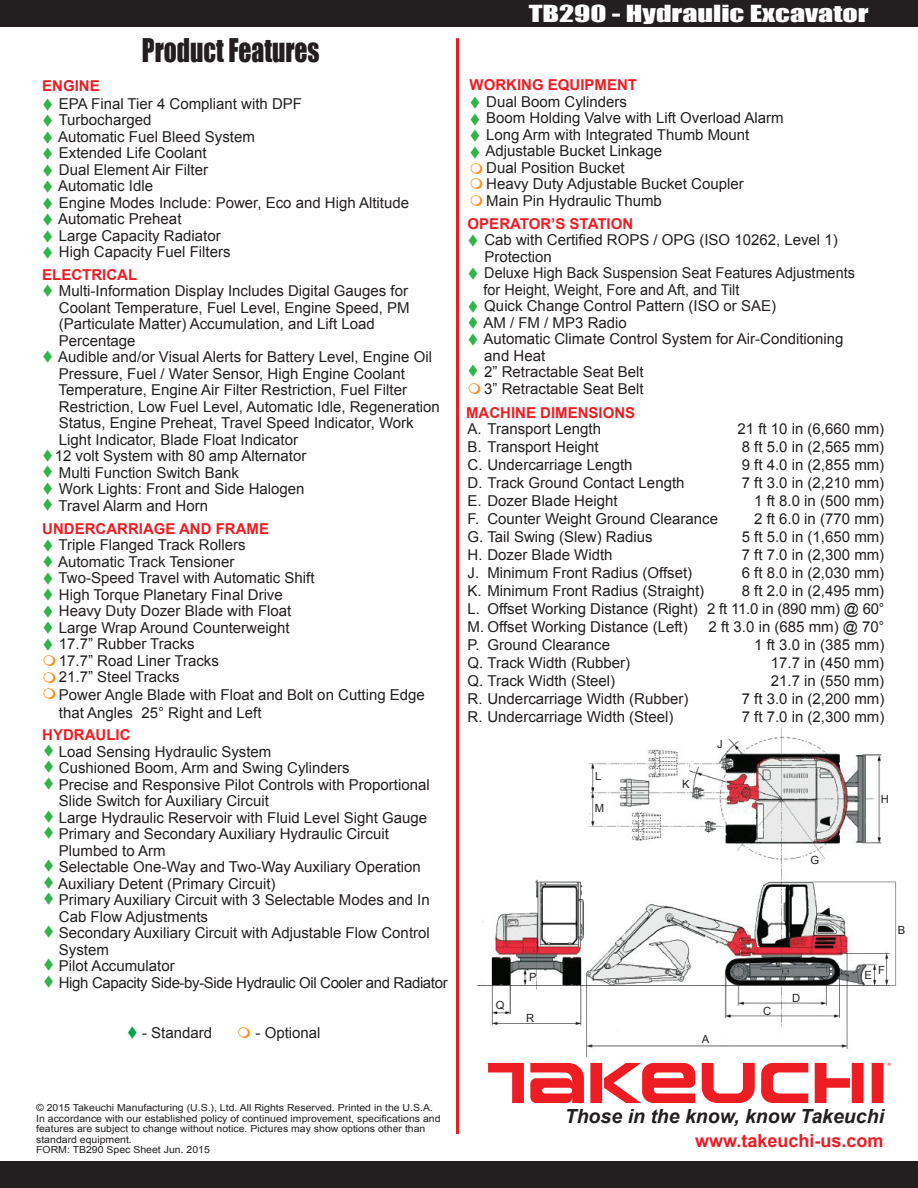
<style>
.page{position:relative;width:918px;height:1188px;background:#fff}
.page>*{position:absolute;margin:0;border:0;box-sizing:border-box;transform-origin:0 0}
.t1{font:30px "Impact";color:#231f20;scale:.85 1}
.t2{font:21.6px "Impact";color:#fff;scale:1.39 1}
.t3{font:italic 700 19.5px "Arial";color:#231f20}
.t4{font:700 18px "Arial";color:#ee1d23}
.t5{font:15px/16.5px "Arial";color:#231f20}
.t6{font:700 15px "Arial";color:#ee1d23}
.t7{font:15px/16.5px "Wingdings";color:#31b44a;text-align:justify}
.t8{font:11.25px "Arial";color:#231f20}
.t9{font:9.75px/10.5px "Arial";color:#231f20;scale:1.08 1}
.t10{font:8.1px "Hira Kaku Pro W3 83 pv RKSJ H";color:#ee1d23}
.s1{color:#31b44a}
.s2{color:#00a54f}
</style>
<div class="page">
<img style="left:476px;top:727px;width:421px;height:331px">
<img style="left:813px;top:882px;width:83px;height:104px">
<div style="left:605px;top:1003px;width:23px;height:9px;background:#fff"></div>
<div style="left:0;top:0;width:918px;height:27px;background:#231f20"></div>
<div style="left:0;top:1161px;width:918px;height:27px;background:#231f20"></div>
<hr style="left:456px;top:38px;width:3px;height:1096px;background:#ee1d23">
<div style="left:872px;top:1063px;width:11px;height:40px;background:#ee1d23"></div>
<svg style="left:815px;top:1063px;width:49px;height:40px"></svg>
<svg style="left:761px;top:1063px;width:47px;height:40px"></svg>
<div style="left:590px;top:1063px;width:12px;height:40px;background:#ee1d23"></div>
<svg style="left:702px;top:1063px;width:53px;height:40px"></svg>
<svg style="left:604px;top:1063px;width:91px;height:40px"></svg>
<svg style="left:530px;top:1063px;width:54px;height:40px"></svg>
<svg style="left:488px;top:1063px;width:36px;height:40px"></svg>
<h1 class="t1" style="left:142px;top:27px;width:211px">Product Features</h1>
<p class="t6" style="left:42px;top:75px;width:59px">ENGINE</p>
<p class="t5" style="left:58px;top:95px;width:353px">EPA Final Tier 4 Compliant with DPF<br>Turbocharged<br>Automatic Fuel Bleed System<br>Extended Life Coolant<br>Dual Element Air Filter<br>Automatic Idle<br>Engine Modes Include: Power, Eco and High Altitude<br>Automatic Preheat<br>Large Capacity Radiator<br>High Capacity Fuel Filters</p>
<p class="t6" style="left:42px;top:265px;width:96px">ELECTRICAL</p>
<p class="t5" style="left:58px;top:283px;width:383px">Multi-Information Display Includes Digital Gauges for Coolant Temperature, Fuel Level, Engine Speed, PM (Particulate Matter) Accumulation, and Lift Load Percentage<br>Audible and/or Visual Alerts for Battery Level, Engine Oil Pressure, Fuel / Water Sensor, High Engine Coolant Temperature, Engine Air Filter Restriction, Fuel Filter Restriction, Low Fuel Level, Automatic Idle, Regeneration Status, Engine Preheat, Travel Speed Indicator, Work Light Indicator, Blade Float Indicator</p>
<p class="t5" style="left:59px;top:448px;width:249px;text-indent:-16px"><span class="s1">▼</span> 12 volt System with 80 amp Alternator<br>Multi Function Switch Bank<br>Work Lights: Front and Side Halogen<br>Travel Alarm and Horn</p>
<p class="t6" style="left:42px;top:518px;width:228px">UNDERCARRIAGE AND FRAME</p>
<p class="t5" style="left:58px;top:537px;width:258px">Triple Flanged Track Rollers<br>Automatic Track Tensioner<br>Two-Speed Travel with Automatic Shift<br>High Torque Planetary Final Drive<br>Heavy Duty Dozer Blade with Float<br>Large Wrap Around Counterweight<br>17.7” Rubber Tracks<br>17.7” Road Liner Tracks<br>21.7” Steel Tracks</p>
<p class="t5" style="left:59px;top:686px;width:368px;line-height:18px">Power Angle Blade with Float and Bolt on Cutting Edge that Angles 25° Right and Left</p>
<p class="t6" style="left:42px;top:725px;width:90px">HYDRAULIC</p>
<p class="t5" style="left:59px;top:743px;width:372px">Load Sensing Hydraulic System<br>Cushioned Boom, Arm and Swing Cylinders<br>Precise and Responsive Pilot Controls with Proportional Slide Switch for Auxiliary Circuit<br>Large Hydraulic Reservoir with Fluid Level Sight Gauge Primary and Secondary Auxiliary Hydraulic Circuit Plumbed to Arm<br>Selectable One-Way and Two-Way Auxiliary Operation</p>
<p class="t5" style="left:59px;top:875px;width:390px;text-indent:-16px"><span class="s1">▼</span> Auxiliary Detent (Primary Circuit)<br>Primary Auxiliary Circuit with 3 Selectable Modes and In Cab Flow Adjustments<br>Secondary Auxiliary Circuit with Adjustable Flow Control System<br>Pilot Accumulator<br>High Capacity Side-by-Side Hydraulic Oil Cooler and Radiator</p>
<p class="t7" style="left:42px;top:97px;width:10px">▼ ▼ ▼ ▼ ▼ ▼ ▼ ▼ ▼ ▼</p>
<p class="t7" style="left:42px;top:464px;width:10px">▼ ▼ ▼</p>
<p class="t7" style="left:42px;top:537px;width:10px">▼ ▼ ▼ ▼ ▼ ▼ ▼</p>
<p class="t7" style="left:43px;top:742px;width:10px">▼ ▼ ▼</p>
<p class="t5" style="left:127px;top:1025px;width:87px"><span class="s2">▼</span> - Standard</p>
<p class="t5" style="left:256px;top:1025px;width:67px">- Optional</p>
<p class="t9" style="left:36px;top:1103px;width:376px">© 2015 Takeuchi Manufacturing (U.S.), Ltd. All Rights Reserved. Printed in the U.S.A.<br>In accordance with our established policy of continued improvement, specifications and features are subject to change without notice. Pictures may show options other than standard equipment.<br>FORM: TB290 Spec Sheet Jun. 2015</p>
<h2 class="t2" style="left:529px;top:-4px;width:246px">TB290 - Hydraulic Excavator</h2>
<p class="t6" style="left:470px;top:75px;width:169px">WORKING EQUIPMENT</p>
<p class="t5" style="left:485px;top:93px;width:300px">Dual Boom Cylinders<br>Boom Holding Valve with Lift Overload Alarm<br>Long Arm with Integrated Thumb Mount<br>Adjustable Bucket Linkage<br>Dual Position Bucket<br>Heavy Duty Adjustable Bucket Coupler<br>Main Pin Hydraulic Thumb</p>
<p class="t7" style="left:470px;top:95px;width:10px">▼ ▼ ▼ ▼</p>
<p class="t6" style="left:468px;top:213px;width:167px">OPERATOR’S STATION</p>
<p class="t5" style="left:483px;top:232px;width:373px">Cab with Certified ROPS / OPG (ISO 10262, Level 1)<br>Protection<br>Deluxe High Back Suspension Seat Features Adjustments for Height, Weight, Fore and Aft, and Tilt<br>Quick Change Control Pattern (ISO or SAE)<br>AM / FM / MP3 Radio<br>Automatic Climate Control System for Air-Conditioning and Heat<br>2” Retractable Seat Belt<br>3” Retractable Seat Belt</p>
<p class="t7" style="left:468px;top:298px;width:10px">▼ ▼ ▼</p>
<p class="t6" style="left:466px;top:402px;width:171px">MACHINE DIMENSIONS</p>
<p class="t5" style="left:707px;top:419px;width:179px;line-height:18px;text-align:right">21 ft 10 in (6,660 mm)<br>8 ft 5.0 in (2,565 mm)<br>9 ft 4.0 in (2,855 mm)<br>7 ft 3.0 in (2,210 mm)<br>1 ft 8.0 in (500 mm)<br>2 ft 6.0 in (770 mm)<br>5 ft 5.0 in (1,650 mm)<br>7 ft 7.0 in (2,300 mm)<br>6 ft 8.0 in (2,030 mm)<br>8 ft 2.0 in (2,495 mm)<br>2 ft 11.0 in (890 mm) @ 60°<br>2 ft 3.0 in (685 mm) @ 70°<br>1 ft 3.0 in (385 mm)<br>17.7 in (450 mm)<br>21.7 in (550 mm)<br>7 ft 3.0 in (2,200 mm)<br>7 ft 7.0 in (2,300 mm)</p>
<p class="t5" style="left:468px;top:420px;width:218px;line-height:18px">A. Transport Length<br>B. Transport Height<br>C. Undercarriage Length<br>D. Track Ground Contact Length<br>E. Dozer Blade Height</p>
<p class="t5" style="left:487px;top:511px;width:232px">Counter Weight Ground Clearance</p>
<p class="t5" style="left:468px;top:529px;width:186px">G. Tail Swing (Slew) Radius</p>
<p class="t5" style="left:468px;top:547px;width:146px">H. Dozer Blade Width</p>
<p class="t5" style="left:487px;top:565px;width:206px">Minimum Front Radius (Offset)</p>
<p class="t5" style="left:468px;top:583px;width:238px">K. Minimum Front Radius (Straight)</p>
<p class="t5" style="left:487px;top:601px;width:212px">Offset Working Distance (Right)</p>
<p class="t5" style="left:468px;top:619px;width:222px">M. Offset Working Distance (Left)</p>
<p class="t5" style="left:487px;top:637px;width:124px">Ground Clearance</p>
<p class="t5" style="left:468px;top:655px;width:164px">Q. Track Width (Rubber)</p>
<p class="t5" style="left:468px;top:673px;width:149px">Q. Track Width (Steel)</p>
<p class="t5" style="left:468px;top:691px;width:222px">R. Undercarriage Width (Rubber)</p>
<p class="t5" style="left:468px;top:709px;width:207px">R. Undercarriage Width (Steel)</p>
<p class="t5" style="left:468px;top:511px;width:13px">F.</p>
<p class="t5" style="left:468px;top:565px;width:13px">J.</p>
<p class="t5" style="left:468px;top:601px;width:14px">L.</p>
<p class="t5" style="left:468px;top:637px;width:14px">P.</p>
<p class="t8" style="left:496px;top:998px;width:10px">Q</p>
<p class="t8" style="left:529px;top:969px;width:9px">P</p>
<p class="t8" style="left:526px;top:1011px;width:10px">R</p>
<p class="t8" style="left:595px;top:768px;width:8px">L</p>
<p class="t8" style="left:595px;top:801px;width:11px">M</p>
<p class="t8" style="left:682px;top:777px;width:9px">K</p>
<p class="t8" style="left:717px;top:737px;width:7px">J</p>
<p class="t8" style="left:810px;top:853px;width:10px">G</p>
<p class="t8" style="left:702px;top:1032px;width:9px">A</p>
<p class="t8" style="left:763px;top:1004px;width:10px">C</p>
<p class="t8" style="left:792px;top:990px;width:10px">D</p>
<p class="t8" style="left:881px;top:792px;width:10px">H</p>
<p class="t8" style="left:878px;top:963px;width:8px">F</p>
<p class="t8" style="left:864px;top:968px;width:9px">E</p>
<p class="t8" style="left:898px;top:922px;width:9px">B</p>
<p class="t10" style="left:888px;top:1061px;width:5px">®</p>
<h3 class="t3" style="left:565px;top:1103px;width:321px">Those in the know, know Takeuchi</h3>
<p class="t4" style="left:695px;top:1129px;width:190px">www.takeuchi-us.com</p>
</div>
